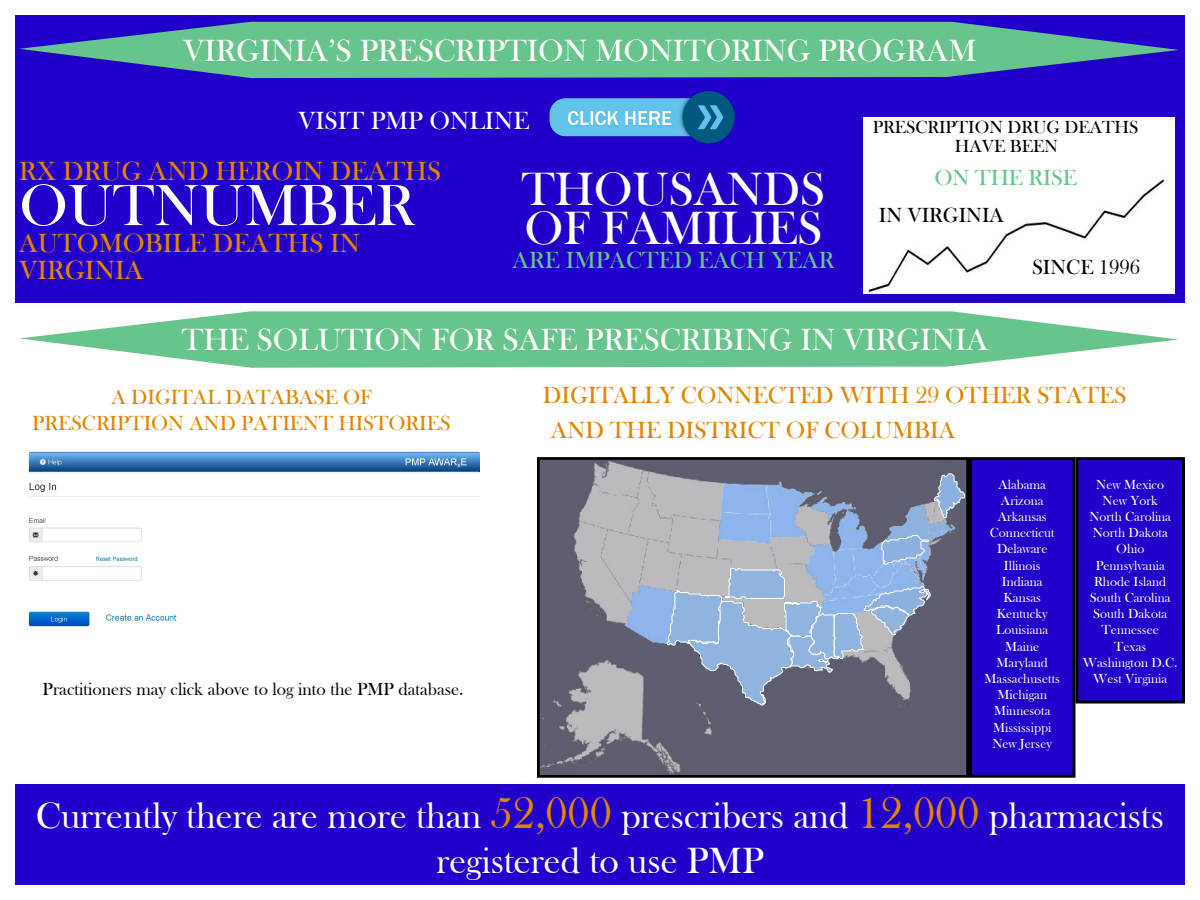
<style>
.page{position:relative;width:1200px;height:900px;background:#fff}
.page>*{position:absolute;margin:0;border:0;box-sizing:border-box;transform-origin:0 0}
.t1{font:60px "Bask Old Face";color:#fff}
.t2{font:48px/39px "Bask Old Face";color:#fff}
.t3{font:37.5px/45px "Bask Old Face";color:#fff;text-align:center}
.t4{font:31.5px "Bask Old Face";color:#fff}
.t5{font:27px/27px "Bask Old Face";color:#e18500}
.t6{font:25.5px "Bask Old Face";color:#fff}
.t7{font:24px "Bask Old Face";color:#e18500}
.t8{font:24px "Bask Old Face";color:#66c48c}
.t9{font:22.5px "Bask Old Face";color:#66c48c}
.t10{font:21px "Bask Old Face";color:#e18500}
.t11{font:21px "Bask Old Face";color:#000}
.t12{font:18px/19.5px "Bask Old Face";color:#000;text-align:center}
.t13{font:13.5px "Bask Old Face";color:#fff}
.s1{font-size:45px;color:#e18500}
</style>
<div class="page">
<div style="left:15px;top:15px;width:1170px;height:288px;background:#2100cb"></div>
<div style="left:15px;top:784px;width:1170px;height:101px;background:#2100cb"></div>
<div style="left:970px;top:459px;width:104px;height:317px;background:#2100cb"></div>
<div style="left:969px;top:457px;width:107px;height:321px;border:3px solid #000"></div>
<div style="left:1077px;top:459px;width:107px;height:243px;background:#2100cb"></div>
<div style="left:1076px;top:457px;width:109px;height:247px;border:3px solid #000"></div>
<div style="left:864px;top:118px;width:310px;height:175px;background:#fff"></div>
<img style="left:541px;top:461px;width:424px;height:313px">
<div style="left:537px;top:457px;width:432px;height:321px;border:3px solid #000"></div>
<img style="left:28px;top:450px;width:451px;height:177px">
<svg style="left:19px;top:22px;width:1160px;height:56px;fill:#66c48c"></svg>
<svg style="left:19px;top:311px;width:1160px;height:57px;fill:#66c48c"></svg>
<img style="left:549px;top:90px;width:186px;height:54px">
<svg style="left:667px;top:473px;width:305px;height:233px"></svg>
<p class="t4" style="left:183px;top:33px;width:795px">VIRGINIA’S PRESCRIPTION MONITORING PROGRAM</p>
<p class="t6" style="left:298px;top:106px;width:233px">VISIT PMP ONLINE</p>
<p class="t12" style="left:873px;top:117px;width:267px">PRESCRIPTION DRUG DEATHS<br>HAVE BEEN</p>
<p class="t9" style="left:934px;top:165px;width:144px">ON THE RISE</p>
<p class="t11" style="left:879px;top:203px;width:127px">IN VIRGINIA</p>
<p class="t11" style="left:1032px;top:256px;width:109px">SINCE 1996</p>
<p class="t5" style="left:19px;top:158px;width:423px">RX DRUG AND HEROIN DEATHS</p>
<p class="t1" style="left:19px;top:172px;width:397px">OUTNUMBER</p>
<p class="t5" style="left:19px;top:230px;width:343px">AUTOMOBILE DEATHS IN<br>VIRGINIA</p>
<p class="t2" style="left:522px;top:171px;width:305px">THOUSANDS<br>OF FAMILIES</p>
<p class="t8" style="left:513px;top:247px;width:323px">ARE IMPACTED EACH YEAR</p>
<p class="t4" style="left:182px;top:323px;width:808px">THE SOLUTION FOR SAFE PRESCRIBING IN VIRGINIA</p>
<p class="t10" style="left:111px;top:386px;width:262px">A DIGITAL DATABASE OF</p>
<p class="t10" style="left:32px;top:411px;width:420px">PRESCRIPTION AND PATIENT HISTORIES</p>
<p class="t12" style="left:43px;top:680px;width:423px">Practitioners may click above to log into the PMP database.</p>
<p class="t7" style="left:543px;top:382px;width:585px">DIGITALLY CONNECTED WITH 29 OTHER STATES</p>
<p class="t7" style="left:551px;top:417px;width:406px">AND THE DISTRICT OF COLUMBIA</p>
<p class="t13" style="left:998px;top:477px;width:49px">Alabama</p>
<p class="t13" style="left:1001px;top:493px;width:44px">Arizona</p>
<p class="t13" style="left:998px;top:509px;width:50px">Arkansas</p>
<p class="t13" style="left:990px;top:525px;width:66px">Connecticut</p>
<p class="t13" style="left:997px;top:542px;width:52px">Delaware</p>
<p class="t13" style="left:1004px;top:558px;width:38px">Illinois</p>
<p class="t13" style="left:1002px;top:574px;width:42px">Indiana</p>
<p class="t13" style="left:1003px;top:590px;width:39px">Kansas</p>
<p class="t13" style="left:997px;top:606px;width:53px">Kentucky</p>
<p class="t13" style="left:996px;top:623px;width:54px">Louisiana</p>
<p class="t13" style="left:1005px;top:639px;width:36px">Maine</p>
<p class="t13" style="left:997px;top:655px;width:53px">Maryland</p>
<p class="t13" style="left:985px;top:671px;width:77px">Massachusetts</p>
<p class="t13" style="left:997px;top:687px;width:51px">Michigan</p>
<p class="t13" style="left:994px;top:704px;width:58px">Minnesota</p>
<p class="t13" style="left:993px;top:720px;width:60px">Mississippi</p>
<p class="t13" style="left:992px;top:736px;width:61px">New Jersey</p>
<p class="t13" style="left:1096px;top:477px;width:69px">New Mexico</p>
<p class="t13" style="left:1103px;top:493px;width:57px">New York</p>
<p class="t13" style="left:1089px;top:509px;width:83px">North Carolina</p>
<p class="t13" style="left:1093px;top:525px;width:77px">North Dakota</p>
<p class="t13" style="left:1116px;top:542px;width:30px">Ohio</p>
<p class="t13" style="left:1096px;top:558px;width:71px">Pennsylvania</p>
<p class="t13" style="left:1094px;top:574px;width:74px">Rhode Island</p>
<p class="t13" style="left:1090px;top:590px;width:82px">South Carolina</p>
<p class="t13" style="left:1093px;top:606px;width:76px">South Dakota</p>
<p class="t13" style="left:1102px;top:623px;width:59px">Tennessee</p>
<p class="t13" style="left:1114px;top:639px;width:33px">Texas</p>
<p class="t13" style="left:1083px;top:655px;width:96px">Washington D.C.</p>
<p class="t13" style="left:1093px;top:671px;width:75px">West Virginia</p>
<p class="t3" style="left:36px;top:794px;width:1130px">Currently there are more than <span class="s1">52,000</span> prescribers and <span class="s1">12,000</span> pharmacists registered to use PMP</p>
</div>
